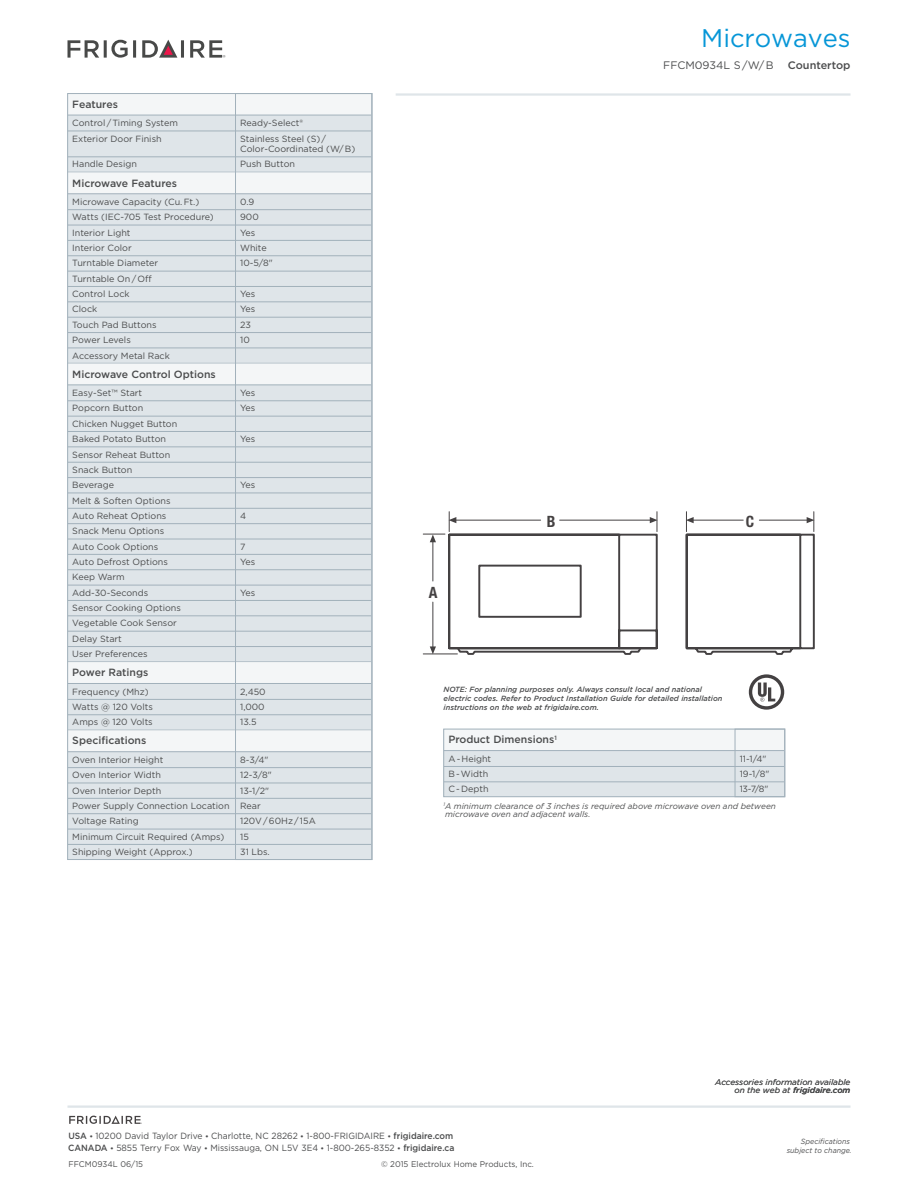
<style>
.page{position:relative;width:918px;height:1188px;background:#fff}
.page>*{position:absolute;margin:0;border:0;box-sizing:border-box;transform-origin:0 0}
.t1{font:25.5px "Gotham";color:#0696d7}
.t2{font:700 condensed 15.6px "Helvetica Neue";color:#231f20}
.t3{font:10.8px "Gotham";color:#4b4c4d}
.t4{font:500 10.8px "Gotham";color:#4b4c4d}
.t5{font:500 10.5px "Gotham";color:#4b4c4d}
.t6{font:9px/15.3px "Gotham";color:#4b4c4d}
.t7{font:9px/11.9px "Gotham";color:#4b4c4d;scale:.95 1}
.t8{font:italic 8.25px/8.2px "Gotham";color:#4b4c4d;text-align:right}
.t9{font:8.25px "Gotham";color:#4b4c4d}
.t10{font:italic 500 7.5px/9px "Gotham";color:#4b4c4d}
.t11{font:italic 7.5px/9px "Gotham";color:#4b4c4d;text-align:right;scale:.95 1}
.s1{font-weight:500}
.s2{font-weight:500;font-size:7.5px}
</style>
<div class="page">
<hr style="left:68px;top:1106px;width:782px;height:2px;background:#dfe5e9">
<hr style="left:396px;top:93px;width:455px;height:3px;background:#dfe5e9">
<svg style="left:68px;top:40px;width:68px;height:18px"></svg>
<svg style="left:142px;top:40px;width:42px;height:18px"></svg>
<svg style="left:190px;top:40px;width:35px;height:18px"></svg>
<svg style="left:69px;top:1116px;width:73px;height:8px"></svg>
<div style="left:68px;top:94px;width:304px;height:766px;background:#dfe5e9"></div>
<div style="left:68px;top:94px;width:303px;height:21px;background:#f4f6f7"></div>
<hr style="left:68px;top:115px;width:303px;height:1px;background:#a2b1bb">
<hr style="left:68px;top:131px;width:303px;height:1px;background:#a2b1bb">
<hr style="left:68px;top:157px;width:303px;height:1px;background:#a2b1bb">
<div style="left:68px;top:172px;width:303px;height:22px;background:#f4f6f7"></div>
<hr style="left:68px;top:194px;width:303px;height:1px;background:#a2b1bb">
<hr style="left:68px;top:209px;width:303px;height:1px;background:#a2b1bb">
<hr style="left:68px;top:225px;width:303px;height:1px;background:#a2b1bb">
<hr style="left:68px;top:240px;width:303px;height:1px;background:#a2b1bb">
<hr style="left:68px;top:256px;width:303px;height:1px;background:#a2b1bb">
<hr style="left:68px;top:271px;width:303px;height:1px;background:#a2b1bb">
<hr style="left:68px;top:286px;width:303px;height:1px;background:#a2b1bb">
<hr style="left:68px;top:302px;width:303px;height:1px;background:#a2b1bb">
<hr style="left:68px;top:317px;width:303px;height:1px;background:#a2b1bb">
<hr style="left:68px;top:332px;width:303px;height:1px;background:#a2b1bb">
<hr style="left:68px;top:348px;width:303px;height:1px;background:#a2b1bb">
<hr style="left:68px;top:363px;width:303px;height:1px;background:#a2b1bb">
<div style="left:68px;top:364px;width:303px;height:21px;background:#f4f6f7"></div>
<hr style="left:68px;top:385px;width:303px;height:1px;background:#a2b1bb">
<hr style="left:68px;top:401px;width:303px;height:1px;background:#a2b1bb">
<hr style="left:68px;top:416px;width:303px;height:1px;background:#a2b1bb">
<hr style="left:68px;top:431px;width:303px;height:1px;background:#a2b1bb">
<hr style="left:68px;top:447px;width:303px;height:1px;background:#a2b1bb">
<hr style="left:68px;top:462px;width:303px;height:1px;background:#a2b1bb">
<hr style="left:68px;top:477px;width:303px;height:1px;background:#a2b1bb">
<hr style="left:68px;top:493px;width:303px;height:1px;background:#a2b1bb">
<hr style="left:68px;top:508px;width:303px;height:1px;background:#a2b1bb">
<hr style="left:68px;top:523px;width:303px;height:1px;background:#a2b1bb">
<hr style="left:68px;top:539px;width:303px;height:1px;background:#a2b1bb">
<hr style="left:68px;top:554px;width:303px;height:1px;background:#a2b1bb">
<hr style="left:68px;top:569px;width:303px;height:1px;background:#a2b1bb">
<hr style="left:68px;top:585px;width:303px;height:1px;background:#a2b1bb">
<hr style="left:68px;top:600px;width:303px;height:1px;background:#a2b1bb">
<hr style="left:68px;top:616px;width:303px;height:1px;background:#a2b1bb">
<hr style="left:68px;top:631px;width:303px;height:1px;background:#a2b1bb">
<hr style="left:68px;top:646px;width:303px;height:1px;background:#a2b1bb">
<div style="left:68px;top:662px;width:303px;height:22px;background:#f4f6f7"></div>
<hr style="left:68px;top:683px;width:303px;height:1px;background:#a2b1bb">
<hr style="left:68px;top:699px;width:303px;height:1px;background:#a2b1bb">
<hr style="left:68px;top:715px;width:303px;height:1px;background:#a2b1bb">
<div style="left:68px;top:730px;width:303px;height:22px;background:#f4f6f7"></div>
<hr style="left:68px;top:751px;width:303px;height:1px;background:#a2b1bb">
<hr style="left:68px;top:767px;width:303px;height:1px;background:#a2b1bb">
<hr style="left:68px;top:783px;width:303px;height:1px;background:#a2b1bb">
<hr style="left:68px;top:798px;width:303px;height:1px;background:#a2b1bb">
<hr style="left:68px;top:813px;width:303px;height:1px;background:#a2b1bb">
<hr style="left:68px;top:829px;width:303px;height:1px;background:#a2b1bb">
<hr style="left:68px;top:844px;width:303px;height:1px;background:#a2b1bb">
<svg style="left:685px;top:512px;width:130px;height:143px"></svg>
<svg style="left:423px;top:512px;width:235px;height:143px"></svg>
<hr style="left:423px;top:654px;width:34px;height:1px;background:#231f20">
<div style="left:235px;top:93px;width:137px;height:767px;border:1px solid #a2b1bb"></div>
<div style="left:444px;top:729px;width:341px;height:68px;background:#dfe5e9"></div>
<div style="left:444px;top:729px;width:340px;height:22px;background:#f4f6f7"></div>
<hr style="left:444px;top:750px;width:340px;height:1px;background:#a2b1bb">
<hr style="left:444px;top:766px;width:340px;height:1px;background:#a2b1bb">
<hr style="left:444px;top:782px;width:340px;height:1px;background:#a2b1bb">
<div style="left:444px;top:729px;width:341px;height:68px;border:1px solid #a2b1bb"></div>
<div style="left:735px;top:729px;width:50px;height:68px;border:1px solid #a2b1bb"></div>
<svg style="left:749px;top:674px;width:35px;height:36px"></svg>
<p class="t5" style="left:72px;top:97px;width:47px">Features</p>
<p class="t6" style="left:72px;top:115px;width:107px">Control / Timing System<br>Exterior Door Finish</p>
<p class="t6" style="left:72px;top:156px;width:66px">Handle Design</p>
<p class="t5" style="left:72px;top:176px;width:106px">Microwave Features</p>
<p class="t6" style="left:72px;top:194px;width:143px">Microwave Capacity (Cu. Ft.)<br>Watts (IEC-705 Test Procedure)<br>Interior Light<br>Interior Color<br>Turntable Diameter<br>Turntable On / Off<br>Control Lock<br>Clock<br>Touch Pad Buttons<br>Power Levels<br>Accessory Metal Rack</p>
<p class="t5" style="left:72px;top:367px;width:145px">Microwave Control Options</p>
<p class="t6" style="left:72px;top:385px;width:110px">Easy-Set™ Start<br>Popcorn Button<br>Chicken Nugget Button<br>Baked Potato Button<br>Sensor Reheat Button<br>Snack Button<br>Beverage<br>Melt &amp; Soften Options<br>Auto Reheat Options<br>Snack Menu Options<br>Auto Cook Options<br>Auto Defrost Options<br>Keep Warm<br>Add-30-Seconds<br>Sensor Cooking Options<br>Vegetable Cook Sensor<br>Delay Start<br>User Preferences</p>
<p class="t5" style="left:72px;top:666px;width:78px">Power Ratings</p>
<p class="t6" style="left:72px;top:684px;width:82px">Frequency (Mhz)<br>Watts @ 120 Volts<br>Amps @ 120 Volts</p>
<p class="t5" style="left:72px;top:734px;width:76px">Specifications</p>
<p class="t6" style="left:72px;top:752px;width:159px">Oven Interior Height<br>Oven Interior Width<br>Oven Interior Depth<br>Power Supply Connection Location<br>Voltage Rating<br>Minimum Circuit Required (Amps)<br>Shipping Weight (Approx.)</p>
<p class="t6" style="left:240px;top:115px;width:88px">Ready-Select®<br>Stainless Steel (S) /</p>
<p class="t6" style="left:240px;top:141px;width:117px">Color-Coordinated (W/ B)<br>Push Button</p>
<p class="t6" style="left:240px;top:194px;width:34px">0.9<br>900<br>Yes<br>White<br>10-5/8"</p>
<p class="t6" style="left:240px;top:286px;width:17px">Yes<br>Yes<br>23<br>10</p>
<p class="t6" style="left:240px;top:385px;width:17px">Yes<br>Yes</p>
<p class="t6" style="left:240px;top:431px;width:17px">Yes</p>
<p class="t6" style="left:240px;top:477px;width:17px">Yes</p>
<p class="t6" style="left:240px;top:508px;width:8px">4</p>
<p class="t6" style="left:240px;top:539px;width:17px">7<br>Yes</p>
<p class="t6" style="left:240px;top:585px;width:17px">Yes</p>
<p class="t6" style="left:240px;top:684px;width:27px;text-align:justify">2,450<br>1,000<br>13.5</p>
<p class="t6" style="left:240px;top:752px;width:77px">8-3/4"<br>12-3/8"<br>13-1/2"<br>Rear<br>120V / 60Hz / 15A<br>15<br>31 Lbs.</p>
<h1 class="t1" style="left:701px;top:22px;width:151px">Microwaves</h1>
<p class="t3" style="left:663px;top:58px;width:112px">FFCM0934L S /W/ B</p>
<p class="t4" style="left:788px;top:58px;width:64px">Countertop</p>
<h2 class="t2" style="left:429px;top:583px;width:10px">A</h2>
<h2 class="t2" style="left:547px;top:512px;width:10px">B</h2>
<h2 class="t2" style="left:746px;top:512px;width:10px">C</h2>
<p class="t10" style="left:444px;top:684px;width:280px">NOTE: For planning purposes only. Always consult local and national electric codes. Refer to Product Installation Guide for detailed installation instructions on the web at frigidaire.com.</p>
<p class="t5" style="left:448px;top:733px;width:110px">Product Dimensions<sup>1</sup></p>
<p class="t6" style="left:448px;top:751px;width:44px">A - Height<br>B - Width<br>C - Depth</p>
<p class="t6" style="left:740px;top:751px;width:31px">11-1/4"<br>19-1/8"<br>13-7/8"</p>
<p class="t8" style="left:443px;top:801px;width:334px;text-align:left"><sup>1</sup>A minimum clearance of 3 inches is required above microwave oven and between microwave oven and adjacent walls.</p>
<p class="t8" style="left:715px;top:1078px;width:137px">Accessories information available on the web at <span class="s1">frigidaire.com</span></p>
<p class="t7" style="left:68px;top:1130px;width:408px"><span class="s1">USA</span> <span class="s2">•</span> 10200 David Taylor Drive <span class="s2">•</span> Charlotte, NC 28262 <span class="s2">•</span> 1-800-FRIGIDAIRE <span class="s2">•</span> <span class="s1">frigidaire.com<br>CANADA</span> <span class="s2">•</span> 5855 Terry Fox Way <span class="s2">•</span> Mississauga, ON L5V 3E4 <span class="s2">•</span> 1-800-265-8352 <span class="s2">•</span> <span class="s1">frigidaire.ca</span></p>
<p class="t9" style="left:68px;top:1159px;width:76px">FFCM0934L 06/15</p>
<p class="t9" style="left:381px;top:1159px;width:154px">© 2015 Electrolux Home Products, Inc.</p>
<p class="t11" style="left:787px;top:1136px;width:70px">Specifications subject to change.</p>
</div>
